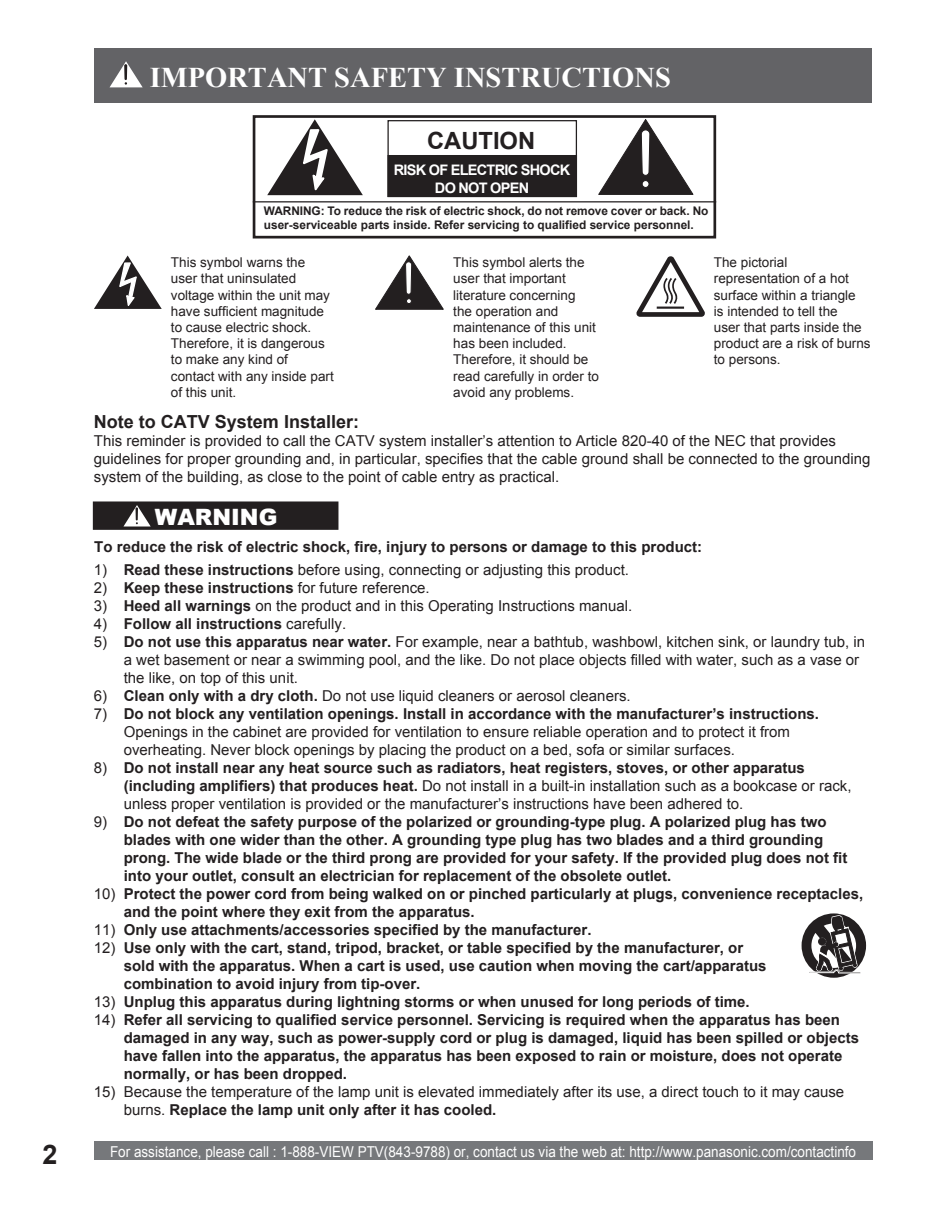
<style>
.page{position:relative;width:936px;height:1206px;background:#fff}
.page>*{position:absolute;margin:0;border:0;box-sizing:border-box;transform-origin:0 0}
.t1{font:700 28.5px "Times New Roman";color:#fff}
.t2{font:700 27px "Arial";color:#231f20}
.t3{font:700 23.7px "Arial";color:#231f20}
.t4{font:900 22.5px "Arial";color:#fff}
.t5{font:700 18px "Arial";color:#231f20}
.t6{font:15px/18px "Arial";color:#231f20}
.t7{font:700 15px/18px "Arial";color:#231f20}
.t8{font:15px "Arial";color:#fff;scale:.9 1}
.t9{font:700 14.55px/17.4px "Arial";letter-spacing:-.05em;color:#fff;text-align:center}
.t10{font:13.5px/16.2px "Arial";color:#231f20}
.t11{font:700 11.85px/13.4px "Arial";color:#231f20}
.s1{font-weight:700}
.s2{font-weight:400}
</style>
<div class="page">
<div style="left:94px;top:1141px;width:778px;height:18px;background:#76787b"></div>
<div style="left:253px;top:115px;width:463px;height:123px;border:3px solid #231f20"></div>
<hr style="left:253px;top:201px;width:463px;height:1px;background:#231f20">
<svg style="left:267px;top:119px;width:96px;height:76px"></svg>
<svg style="left:597px;top:118px;width:97px;height:77px"></svg>
<div style="left:387px;top:120px;width:190px;height:77px;border:1px solid #231f20"></div>
<div style="left:388px;top:156px;width:188px;height:40px;background:#231f20"></div>
<div style="left:387px;top:155px;width:190px;height:42px;border:1px solid #231f20"></div>
<svg style="left:94px;top:255px;width:68px;height:54px"></svg>
<svg style="left:375px;top:255px;width:68px;height:55px"></svg>
<svg style="left:636px;top:256px;width:68px;height:61px"></svg>
<hr style="left:656px;top:306px;width:28px;height:3px;background:#231f20">
<svg style="left:801px;top:913px;width:65px;height:64px"></svg>
<div style="left:94px;top:502px;width:244px;height:27px;background:#231f20"></div>
<div style="left:93px;top:501px;width:245px;height:29px;border:2px solid #231f20"></div>
<svg style="left:124px;top:505px;width:27px;height:21px"></svg>
<div style="left:94px;top:48px;width:777px;height:54px;background:#636366"></div>
<svg style="left:110px;top:61px;width:33px;height:26px"></svg>
<hr style="left:124px;top:64px;width:3px;height:16px;background:#231f20">
<h2 class="t2" style="left:43px;top:1139px;width:17px">2</h2>
<h1 class="t1" style="left:150px;top:62px;width:522px">IMPORTANT SAFETY INSTRUCTIONS</h1>
<h3 class="t3" style="left:427px;top:127px;width:110px">CAUTION</h3>
<p class="t9" style="left:394px;top:162px;width:178px">RISK OF ELECTRIC SHOCK<br>DO NOT OPEN</p>
<p class="t11" style="left:264px;top:205px;width:446px">WARNING: To reduce the risk of electric shock, do not remove cover or back. No user-serviceable parts inside. Refer servicing to qualified service personnel.</p>
<p class="t10" style="left:171px;top:254px;width:164px">This symbol warns the user that uninsulated voltage within the unit may have sufficient magnitude to cause electric shock.<br>Therefore, it is dangerous to make any kind of contact with any inside part of this unit.</p>
<p class="t10" style="left:453px;top:254px;width:147px">This symbol alerts the user that important literature concerning<br>the operation and maintenance of this unit has been included.<br>Therefore, it should be read carefully in order to avoid any problems.</p>
<p class="t10" style="left:714px;top:254px;width:158px">The pictorial representation of a hot surface within a triangle<br>is intended to tell the<br>user that parts inside the product are a risk of burns to persons.</p>
<p class="t5" style="left:94px;top:412px;width:267px">Note to CATV System Installer:</p>
<p class="t6" style="left:94px;top:432px;width:778px">This reminder is provided to call the CATV system installer’s attention to Article 820-40 of the NEC that provides guidelines for proper grounding and, in particular, specifies that the cable ground shall be connected to the grounding system of the building, as close to the point of cable entry as practical.</p>
<h3 class="t4" style="left:155px;top:500px;width:124px">WARNING</h3>
<p class="t7" style="left:94px;top:537px;width:609px">To reduce the risk of electric shock, fire, injury to persons or damage to this product:</p>
<p class="t6" style="left:94px;top:560px;width:536px">1) <span class="s1">Read these instructions</span> before using, connecting or adjusting this product.</p>
<p class="t6" style="left:94px;top:578px;width:337px">2) <span class="s1">Keep these instructions</span> for future reference.</p>
<p class="t6" style="left:94px;top:596px;width:540px">3) <span class="s1">Heed all warnings</span> on the product and in this Operating Instructions manual.</p>
<p class="t7" style="left:94px;top:614px;width:254px"><span class="s2">4)</span> Follow all instructions <span class="s2">carefully.</span></p>
<p class="t6" style="left:124px;top:632px;width:743px;text-indent:-30px">5) <span class="s1">Do not use this apparatus near water.</span> For example, near a bathtub, washbowl, kitchen sink, or laundry tub, in a wet basement or near a swimming pool, and the like. Do not place objects filled with water, such as a vase or the like, on top of this unit.</p>
<p class="t6" style="left:94px;top:686px;width:538px">6) <span class="s1">Clean only with a dry cloth.</span> Do not use liquid cleaners or aerosol cleaners.</p>
<p class="t6" style="left:124px;top:704px;width:697px;text-indent:-30px">7) <span class="s1">Do not block any ventilation openings. Install in accordance with the manufacturer’s instructions.<br></span>Openings in the cabinet are provided for ventilation to ensure reliable operation and to protect it from overheating. Never block openings by placing the product on a bed, sofa or similar surfaces.</p>
<p class="t6" style="left:124px;top:758px;width:729px;text-indent:-30px">8) <span class="s1">Do not install near any heat source such as radiators, heat registers, stoves, or other apparatus (including amplifiers) that produces heat.</span> Do not install in a built-in installation such as a bookcase or rack, unless proper ventilation is provided or the manufacturer’s instructions have been adhered to.</p>
<p class="t7" style="left:124px;top:812px;width:725px;text-indent:-30px"><span class="s2">9)</span> Do not defeat the safety purpose of the polarized or grounding-type plug. A polarized plug has two blades with one wider than the other. A grounding type plug has two blades and a third grounding prong. The wide blade or the third prong are provided for your safety. If the provided plug does not fit into your outlet, consult an electrician for replacement of the obsolete outlet.</p>
<p class="t7" style="left:124px;top:884px;width:741px;text-indent:-30px"><span class="s2">10)</span> Protect the power cord from being walked on or pinched particularly at plugs, convenience receptacles, and the point where they exit from the apparatus.</p>
<p class="t7" style="left:94px;top:920px;width:499px"><span class="s2">11)</span> Only use attachments/accessories specified by the manufacturer.</p>
<p class="t7" style="left:124px;top:938px;width:644px;text-indent:-30px"><span class="s2">12)</span> Use only with the cart, stand, tripod, bracket, or table specified by the manufacturer, or sold with the apparatus. When a cart is used, use caution when moving the cart/apparatus combination to avoid injury from tip-over.</p>
<p class="t7" style="left:94px;top:992px;width:657px"><span class="s2">13)</span> Unplug this apparatus during lightning storms or when unused for long periods of time.</p>
<p class="t7" style="left:124px;top:1010px;width:737px;text-indent:-30px"><span class="s2">14)</span> Refer all servicing to qualified service personnel. Servicing is required when the apparatus has been damaged in any way, such as power-supply cord or plug is damaged, liquid has been spilled or objects have fallen into the apparatus, the apparatus has been exposed to rain or moisture, does not operate normally, or has been dropped.</p>
<p class="t6" style="left:124px;top:1082px;width:722px;text-indent:-30px">15) Because the temperature of the lamp unit is elevated immediately after its use, a direct touch to it may cause burns. <span class="s1">Replace the lamp unit only after it has cooled.</span></p>
<p class="t8" style="left:110px;top:1143px;width:830px">For assistance, please call : 1-888-VIEW PTV(843-9788) or, contact us via the web at: http://www.panasonic.com/contactinfo</p>
</div>
